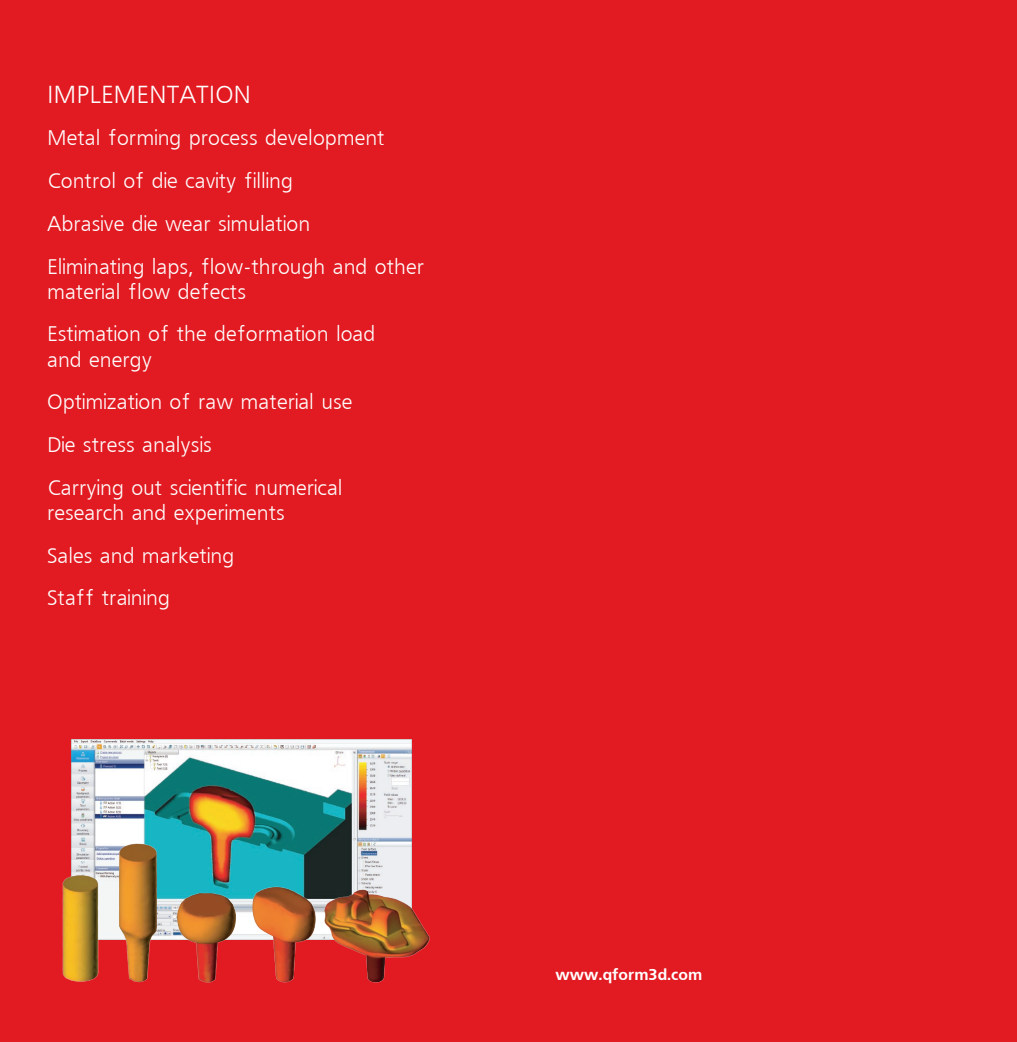
<style>
.page{position:relative;width:1017px;height:1042px;background:#e21a21}
.page>*{position:absolute;margin:0;border:0;box-sizing:border-box;transform-origin:0 0}
.t1{font:24.5px "Free Set Cyrillic";color:#fff}
.t2{font:21px/42.7px "Free Set Cyrillic";color:#fff}
.t3{font:700 15.75px "Free Set";color:#fff}
</style>
<div class="page">
<img style="left:72px;top:740px;width:339px;height:199px">
<img style="left:118px;top:836px;width:40px;height:147px">
<img style="left:174px;top:888px;width:65px;height:95px">
<img style="left:249px;top:882px;width:69px;height:101px">
<img style="left:320px;top:885px;width:110px;height:98px">
<img style="left:62px;top:868px;width:37px;height:114px">
<p class="t1" style="left:47px;top:81px;width:206px">IMPLEMENTATION</p>
<p class="t2" style="left:47px;top:118px;width:378px">Metal forming process development Control of die cavity filling<br>Abrasive die wear simulation<br>Eliminating laps, flow-through and other</p>
<p class="t2" style="left:47px;top:271px;width:330px">material flow defects<br>Estimation of the deformation load</p>
<p class="t2" style="left:47px;top:339px;width:307px">and energy<br>Optimization of raw material use<br>Die stress analysis<br>Carrying out scientific numerical</p>
<p class="t2" style="left:47px;top:492px;width:239px">research and experiments<br>Sales and marketing<br>Staff training</p>
<p class="t3" style="left:556px;top:966px;width:148px">www.qform3d.com</p>
</div>
